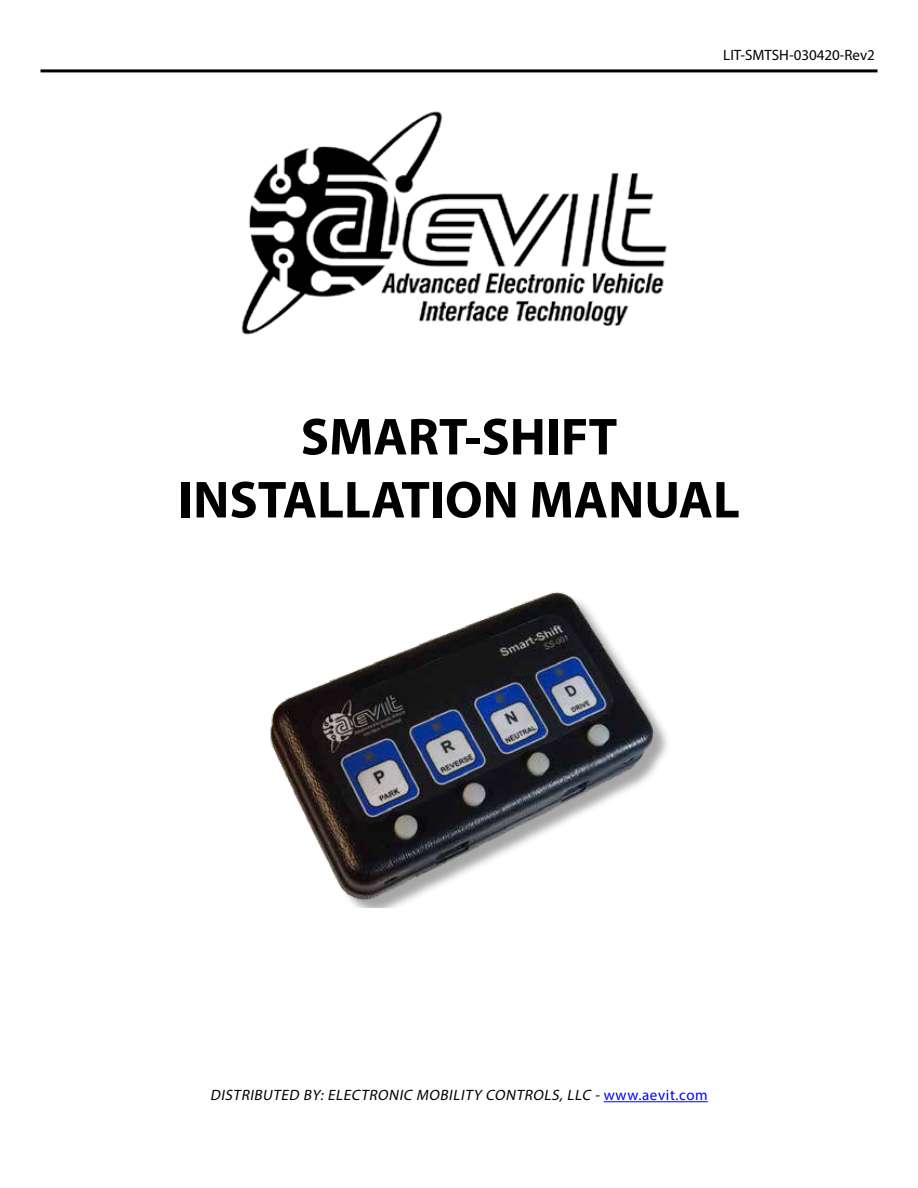
<style>
.page{position:relative;width:918px;height:1188px;background:#fff}
.page>*{position:absolute;margin:0;border:0;box-sizing:border-box;transform-origin:0 0}
.t1{font:700 52.5px/63px "Myriad Pro";color:#000;text-align:center}
.t2{font:italic 15px "Myriad Pro";color:#000}
.t3{font:15px "Myriad Pro";color:#000}
.s1{font-style:normal;color:#00f}
</style>
<div class="page">
<img style="left:241px;top:111px;width:426px;height:224px">
<img style="left:270px;top:592px;width:396px;height:315px">
<hr style="left:40px;top:69px;width:838px;height:3px;background:#000">
<hr style="left:604px;top:1101px;width:104px;height:1px;background:#00f">
<p class="t3" style="left:723px;top:45px;width:153px">LIT-SMTSH-030420-Rev2</p>
<h1 class="t1" style="left:178px;top:404px;width:563px">SMART-SHIFT<br>INSTALLATION MANUAL</h1>
<p class="t2" style="left:210px;top:1086px;width:499px">DISTRIBUTED BY: ELECTRONIC MOBILITY CONTROLS, LLC - <span class="s1">w w w . a e v i t . c o m</span></p>
</div>
